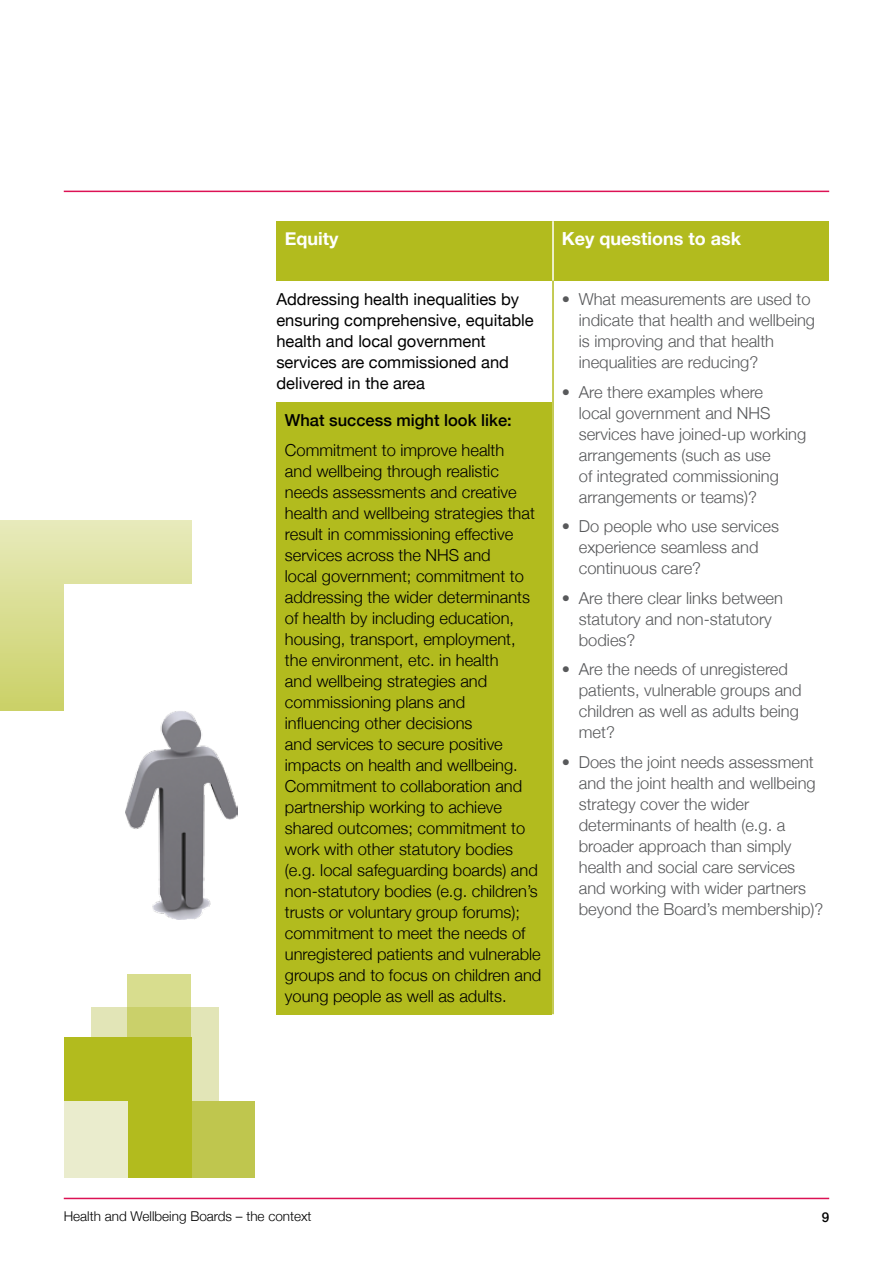
<style>
.page{position:relative;width:893px;height:1263px;background:#fff}
.page>*{position:absolute;margin:0;border:0;box-sizing:border-box;transform-origin:0 0}
.t1{font:700 18px "Helvetica Neue";color:#fff}
.t2{font:300 16.5px/21px "Helvetica Neue";color:#000}
.t3{font:300 16.5px/21px "Helvetica Neue";color:#58595b}
.t4{font:16.5px/21px "Helvetica Neue";color:#000}
.t5{font:500 16.5px "Helvetica Neue";color:#000}
.t6{font:300 13.5px "Helvetica Neue";color:#000}
.t7{font:500 13.5px "Helvetica Neue";color:#000}
</style>
<div class="page">
<hr style="left:64px;top:191px;width:765px;height:1px;background:#dc1254">
<hr style="left:64px;top:1198px;width:765px;height:1px;background:#dc1254">
<div style="left:0;top:647px;width:64px;height:64px;background:linear-gradient(to right,#cfd575,#cfd575)"></div>
<hr style="left:0;top:647px;width:1px;height:64px;background:#b2bb1e">
<div style="left:128px;top:520px;width:64px;height:64px;background:linear-gradient(to right,#e3e6ad,#e3e6ad)"></div>
<div style="left:64px;top:520px;width:64px;height:64px;background:linear-gradient(to right,#e3e6ad,#e3e6ad)"></div>
<div style="left:0;top:520px;width:64px;height:64px;background:linear-gradient(to right,#e3e6ad,#e3e6ad)"></div>
<hr style="left:0;top:520px;width:1px;height:64px;background:#b2bb1e">
<div style="left:0;top:584px;width:64px;height:63px;background:#d9dd91"></div>
<div style="left:91px;top:1007px;width:128px;height:127px;background:#e2e5b7"></div>
<div style="left:191px;top:1101px;width:64px;height:77px;background:#bfc64e"></div>
<div style="left:64px;top:1037px;width:127px;height:141px;background:#b2bb1e"></div>
<div style="left:64px;top:1101px;width:64px;height:77px;background:#eaeccd"></div>
<svg style="left:128px;top:974px;width:63px;height:63px;background:#d1d67c"></svg>
<img style="left:125px;top:711px;width:113px;height:208px">
<div style="left:276px;top:221px;width:553px;height:60px;background:#b2bb1e"></div>
<hr style="left:552px;top:221px;width:2px;height:793px;background:#b2bb1e">
<hr style="left:552px;top:221px;width:2px;height:60px;background:#fff">
<div style="left:276px;top:402px;width:276px;height:612px;background:#b2bb1e"></div>
<p class="t1" style="left:285px;top:227px;width:55px">Equity</p>
<p class="t1" style="left:562px;top:227px;width:181px">Key questions to ask</p>
<p class="t4" style="left:276px;top:288px;width:259px">Addressing health inequalities by ensuring comprehensive, equitable health and local government services are commissioned and delivered in the area</p>
<p class="t3" style="left:579px;top:288px;width:238px;text-indent:-17px">• What measurements are used to indicate that health and wellbeing is improving and that health inequalities are reducing?</p>
<p class="t3" style="left:579px;top:381px;width:229px;text-indent:-17px">• Are there examples where<br>local government and NHS services have joined-up working arrangements (such as use<br>of integrated commissioning arrangements or teams)?</p>
<p class="t3" style="left:579px;top:515px;width:202px;text-indent:-17px">• Do people who use services experience seamless and continuous care?</p>
<p class="t3" style="left:579px;top:587px;width:206px;text-indent:-17px">• Are there clear links between statutory and non-statutory bodies?</p>
<p class="t3" style="left:579px;top:658px;width:224px;text-indent:-17px">• Are the needs of unregistered patients, vulnerable groups and children as well as adults being met?</p>
<p class="t3" style="left:579px;top:751px;width:246px;text-indent:-17px">• Does the joint needs assessment and the joint health and wellbeing strategy cover the wider determinants of health (e.g. a broader approach than simply health and social care services and working with wider partners beyond the Board’s membership)?</p>
<p class="t5" style="left:285px;top:410px;width:228px">What success might look like:</p>
<p class="t2" style="left:285px;top:439px;width:258px">Commitment to improve health<br>and wellbeing through realistic needs assessments and creative health and wellbeing strategies that result in commissioning effective services across the NHS and<br>local government; commitment to addressing the wider determinants of health by including education, housing, transport, employment, the environment, etc. in health<br>and wellbeing strategies and commissioning plans and influencing other decisions<br>and services to secure positive impacts on health and wellbeing.<br>Commitment to collaboration and partnership working to achieve shared outcomes; commitment to work with other statutory bodies (e.g. local safeguarding boards) and non-statutory bodies (e.g. children’s trusts or voluntary group forums); commitment to meet the needs of unregistered patients and vulnerable groups and to focus on children and young people as well as adults.</p>
<p class="t6" style="left:64px;top:1208px;width:249px">Health and Wellbeing Boards – the context</p>
<p class="t7" style="left:822px;top:1209px;width:9px">9</p>
</div>
